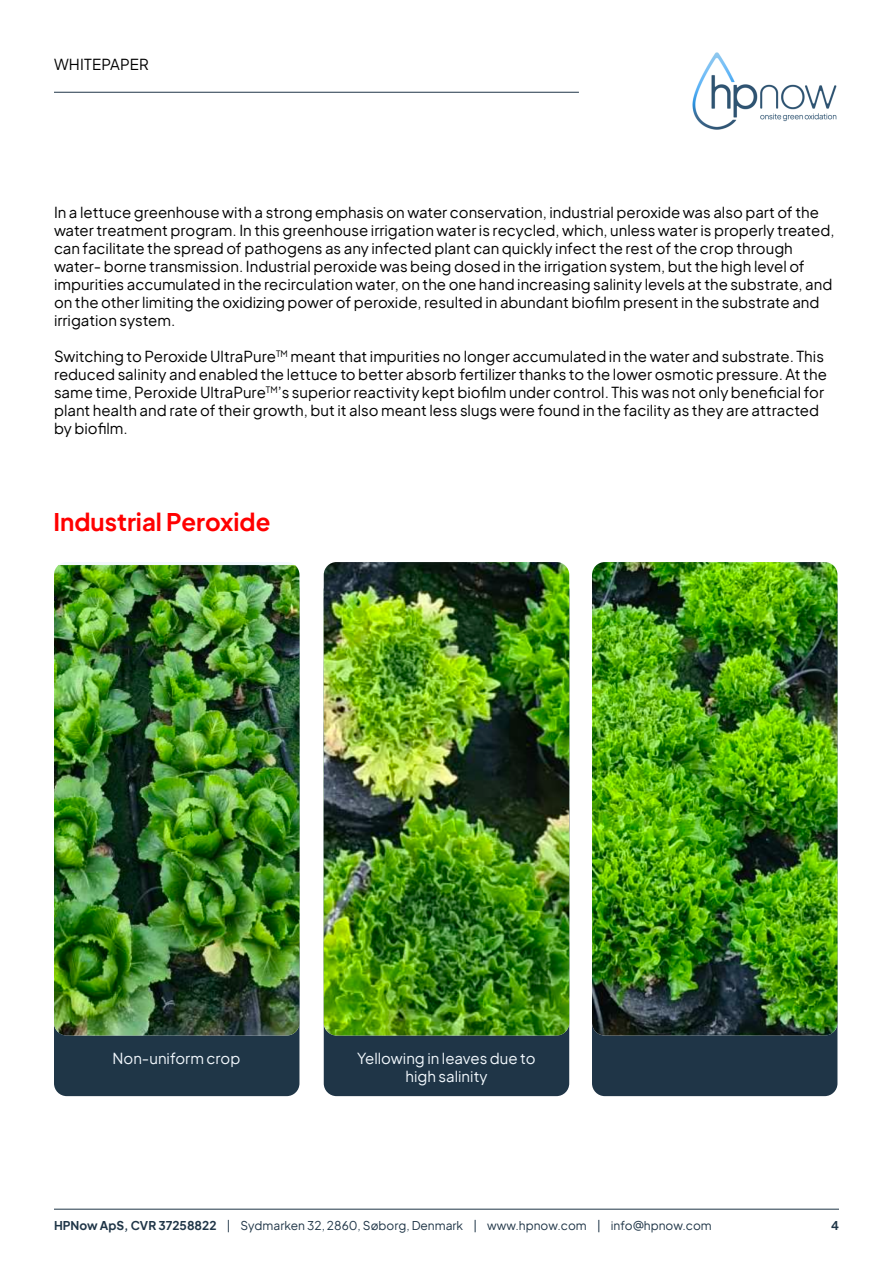
<style>
.page{position:relative;width:893px;height:1263px;background:#fff}
.page>*{position:absolute;margin:0;border:0;box-sizing:border-box;transform-origin:0 0}
.t1{font:700 24px "Eudoxus Sans";color:#f00}
.t2{font:15px/18px "Eudoxus Sans";color:#000}
.t3{font:15px/18px "Eudoxus Sans";color:#f2f8fd;text-align:center}
.t4{font:12px "Eudoxus Sans";color:#1f3547}
.t5{font:700 12px "Eudoxus Sans";color:#1f3547}
.s1{font-weight:700}
</style>
<div class="page">
<div style="left:54px;top:577px;width:245px;height:519px;background:#1f3647;border-radius:13px"></div>
<div style="left:324px;top:577px;width:245px;height:519px;background:#1f3547;border-radius:13px"></div>
<div style="left:592px;top:577px;width:245px;height:519px;background:#1f3547;border-radius:13px"></div>
<img style="left:692px;top:53px;width:145px;height:77px">
<hr style="left:54px;top:1209px;width:785px;height:1px;background:#1f3547">
<hr style="left:54px;top:92px;width:525px;height:1px;background:#1f3547">
<img style="left:54px;top:565px;width:245px;height:470px">
<img style="left:324px;top:562px;width:245px;height:473px">
<img style="left:592px;top:562px;width:245px;height:473px">
<p class="t2" style="left:54px;top:54px;width:96px">WHITEPAPER</p>
<p class="t2" style="left:54px;top:203px;width:782px">In a lettuce greenhouse with a strong emphasis on water conservation, industrial peroxide was also part of the water treatment program. In this greenhouse irrigation water is recycled, which, unless water is properly treated, can facilitate the spread of pathogens as any infected plant can quickly infect the rest of the crop through water- borne transmission. Industrial peroxide was being dosed in the irrigation system, but the high level of impurities accumulated in the recirculation water, on the one hand increasing salinity levels at the substrate, and on the other limiting the oxidizing power of peroxide, resulted in abundant biofilm present in the substrate and irrigation system.</p>
<p class="t2" style="left:54px;top:347px;width:774px">Switching to Peroxide UltraPure<sup>TM</sup> meant that impurities no longer accumulated in the water and substrate. This reduced salinity and enabled the lettuce to better absorb fertilizer thanks to the lower osmotic pressure. At the same time, Peroxide UltraPure<sup>TM</sup>’s superior reactivity kept biofilm under control. This was not only beneficial for plant health and rate of their growth, but it also meant less slugs were found in the facility as they are attracted by biofilm.</p>
<h1 class="t1" style="left:53px;top:502px;width:218px">Industrial Peroxide</h1>
<p class="t3" style="left:112px;top:1048px;width:129px">Non-uniform crop</p>
<p class="t3" style="left:357px;top:1048px;width:180px">Yellowing in leaves due to high salinity</p>
<p class="t4" style="left:54px;top:1215px;width:659px"><span class="s1">HPNow ApS, CVR 37258822</span> | Sydmarken 32, 2860, Søborg, Denmark | www.hpnow.com | info@hpnow.com</p>
<p class="t5" style="left:831px;top:1215px;width:9px">4</p>
</div>
